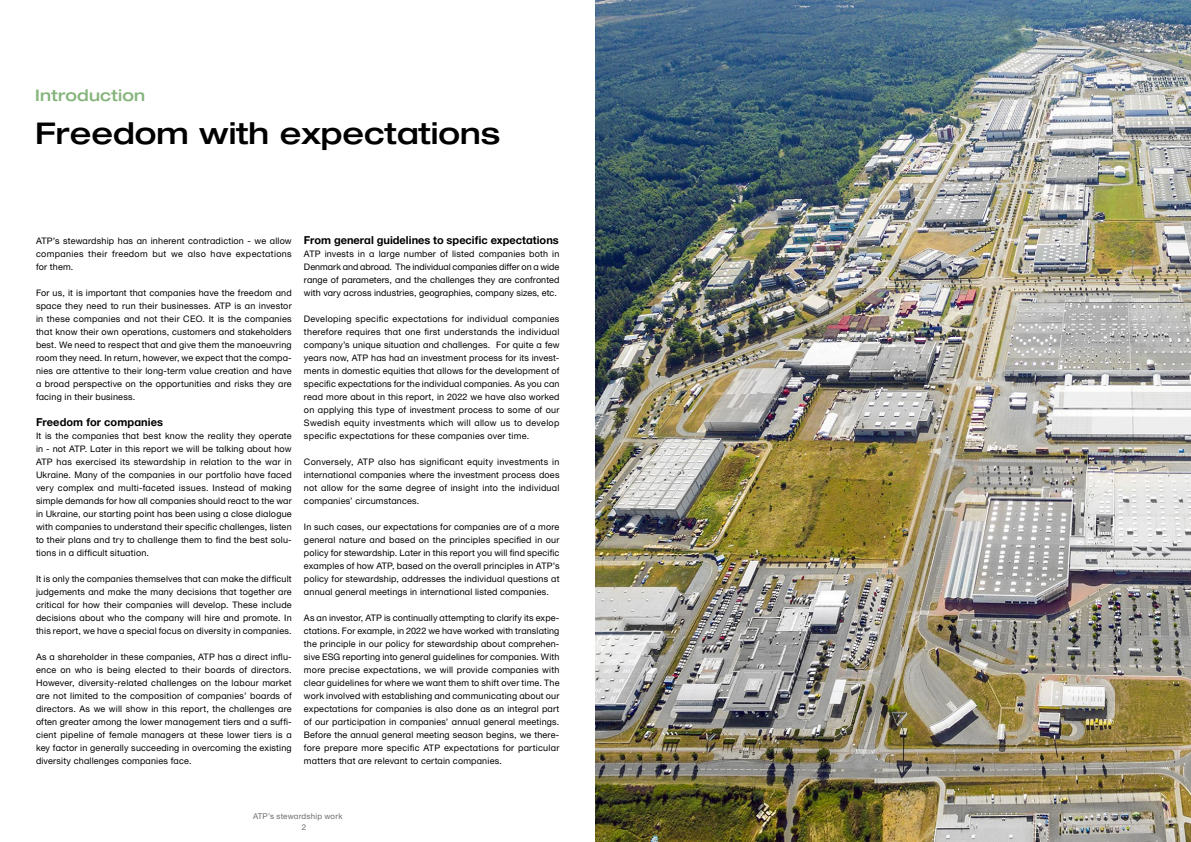
<style>
.page{position:relative;width:1191px;height:842px;background:#fff}
.page>*{position:absolute;margin:0;border:0;box-sizing:border-box;transform-origin:0 0}
.Kapiteloverskrift_H2{font:500 30px "Helvetica Neue ATP Head";color:#000}
.Tag{font:500 16px "Helvetica Neue ATP Head";letter-spacing:.01em;color:#85b57b}
.t1{font:700 11px "Helvetica Neue ATP Body";color:#000}
.Brødtekst{font:9px/13px "Helvetica Neue ATP Body";letter-spacing:.02em;color:#000;text-align:justify}
.t2{font:8px "Helvetica Neue ATP Body";letter-spacing:.025em;color:#706f6f}
</style>
<div class="page">
<img style="left:595px;top:0;width:596px;height:842px">
<p class="Tag" style="left:35px;top:85px;width:111px">Introduction</p>
<h2 class="Kapiteloverskrift_H2" style="left:35px;top:115px;width:466px">Freedom with expectations</h2>
<p class="Brødtekst" style="left:36px;top:234px;width:257px">ATP’s stewardship has an inherent contradiction - we allow companies their freedom but we also have expectations for them.</p>
<p class="Brødtekst" style="left:36px;top:286px;width:257px">For us, it is important that companies have the freedom and space they need to run their businesses. ATP is an investor in these companies and not their CEO. It is the companies that know their own operations, customers and stakeholders best. We need to respect that and give them the manoeuvring room they need. In return, however, we expect that the compa&shy;nies are attentive to their long-term value creation and have a broad perspective on the opportunities and risks they are facing in their business.</p>
<h3 class="t1" style="left:36px;top:415px;width:129px">Freedom for companies</h3>
<p class="Brødtekst" style="left:36px;top:429px;width:257px">It is the companies that best know the reality they operate in - not ATP. Later in this report we will be talking about how ATP has exercised its stewardship in relation to the war in Ukraine. Many of the companies in our portfolio have faced very complex and multi-faceted issues. Instead of making simple demands for how all companies should react to the war in Ukraine, our starting point has been using a close dialogue with companies to understand their specific challenges, listen to their plans and try to challenge them to find the best solu&shy;tions in a difficult situation.</p>
<p class="Brødtekst" style="left:36px;top:572px;width:257px">It is only the companies themselves that can make the difficult judgements and make the many decisions that together are critical for how their companies will develop. These include decisions about who the company will hire and promote. In this report, we have a special focus on diversity in companies.</p>
<p class="Brødtekst" style="left:36px;top:650px;width:257px">As a shareholder in these companies, ATP has a direct influ&shy;ence on who is being elected to their boards of directors.<br>However, diversity-related challenges on the labour market are not limited to the composition of companies’ boards of directors. As we will show in this report, the challenges are often greater among the lower management tiers and a suffi&shy;cient pipeline of female managers at these lower tiers is a key factor in generally succeeding in overcoming the existing diversity challenges companies face.</p>
<h3 class="t1" style="left:304px;top:233px;width:256px">From general guidelines to specific expectations</h3>
<p class="Brødtekst" style="left:304px;top:247px;width:257px">ATP invests in a large number of listed companies both in Denmark and abroad. The individual companies differ on a wide range of parameters, and the challenges they are confronted with vary across industries, geographies, company sizes, etc.</p>
<p class="Brødtekst" style="left:304px;top:312px;width:257px">Developing specific expectations for individual companies therefore requires that one first understands the individual company’s unique situation and challenges. For quite a few years now, ATP has had an investment process for its invest&shy;ments in domestic equities that allows for the development of specific expectations for the individual companies. As you can read more about in this report, in 2022 we have also worked on applying this type of investment process to some of our Swedish equity investments which will allow us to develop specific expectations for these companies over time.</p>
<p class="Brødtekst" style="left:304px;top:455px;width:257px">Conversely, ATP also has significant equity investments in international companies where the investment process does not allow for the same degree of insight into the individual companies’ circumstances.</p>
<p class="Brødtekst" style="left:304px;top:520px;width:257px">In such cases, our expectations for companies are of a more general nature and based on the principles specified in our policy for stewardship. Later in this report you will find specific examples of how ATP, based on the overall principles in ATP’s policy for stewardship, addresses the individual questions at annual general meetings in international listed companies.</p>
<p class="Brødtekst" style="left:304px;top:611px;width:257px">As an investor, ATP is continually attempting to clarify its expe&shy;ctations. For example, in 2022 we have worked with translating the principle in our policy for stewardship about comprehen&shy;sive ESG reporting into general guidelines for companies. With more precise expectations, we will provide companies with clear guidelines for where we want them to shift over time. The work involved with establishing and communicating about our expectations for companies is also done as an integral part of our participation in companies’ annual general meetings.<br>Before the annual general meeting season begins, we there&shy;fore prepare more specific ATP expectations for particular matters that are relevant to certain companies.</p>
<p class="t2" style="left:253px;top:811px;width:91px">ATP’s stewardship work</p>
<p class="t2" style="left:302px;top:822px;width:6px">2</p>
</div>
